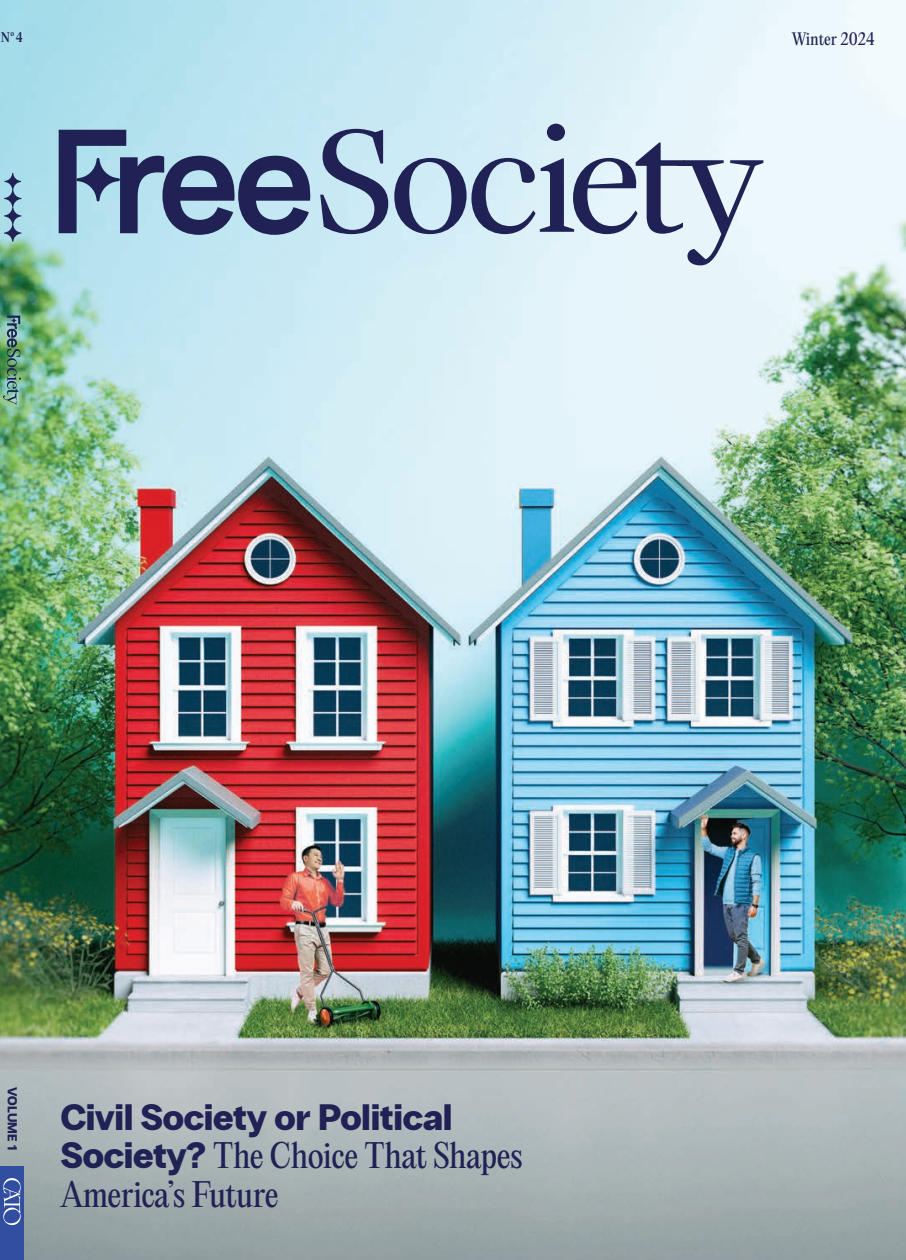
<style>
.page{position:relative;width:906px;height:1260px;background:#fff}
.page>*{position:absolute;margin:0;border:0;box-sizing:border-box;transform-origin:0 0}
.Headline_Part_1_Sans{font:900 36.75px "PP Radio Grotesk";letter-spacing:-.01em;color:#202155}
.Headline_Part_1_Sans-2{font:32.38px/38.5px "PP Editorial New";letter-spacing:-.015em;color:#202155}
.t1{font:15.75px "PP Editorial New";letter-spacing:-.005em;color:#202155}
.t2{font:900 13.12px "PP Radio Grotesk";letter-spacing:.02em;color:#202155}
.t3{font:500 12.25px "PP Editorial New";color:#202155}
.t4{font:500 7.17px "PP Editorial New";color:#202155}
.s1{font-family:"PP Radio Grotesk";font-weight:900;font-size:36.75px}
</style>
<div class="page">
<img style="left:0;top:0;width:906px;height:1260px">
<div style="left:0;top:1166px;width:24px;height:94px;background:#324ea1"></div>
<svg style="left:3px;top:316px;width:18px;height:89px;background:#639480"></svg>
<svg style="left:4px;top:173px;width:17px;height:69px"></svg>
<svg style="left:320px;top:129px;width:68px;height:105px;background:#8da2bc"></svg>
<svg style="left:394px;top:124px;width:369px;height:141px;background:#b8c8d8"></svg>
<svg style="left:59px;top:130px;width:253px;height:105px;background:#758caa"></svg>
<hr style="left:677px;top:162px;width:16px;height:4px;background:#202155">
<svg style="left:3px;top:1178px;width:18px;height:47px"></svg>
<p class="t3" style="left:1px;top:29px;width:11px">N</p>
<p class="t4" style="left:10px;top:28px;width:5px">o</p>
<p class="t3" style="left:16px;top:29px;width:9px">4</p>
<p class="t1" style="left:791px;top:28px;width:85px">Winter 2024</p>
<p class="t2" style="left:20px;top:1087px;width:65px;rotate:90deg">VOLUME 1</p>
<p class="Headline_Part_1_Sans" style="left:61px;top:1095px;width:393px">Civil Society or Political</p>
<p class="Headline_Part_1_Sans-2" style="left:61px;top:1136px;width:463px"><span class="s1">Society?</span> The Choice That Shapes<br>America’s Future</p>
</div>
